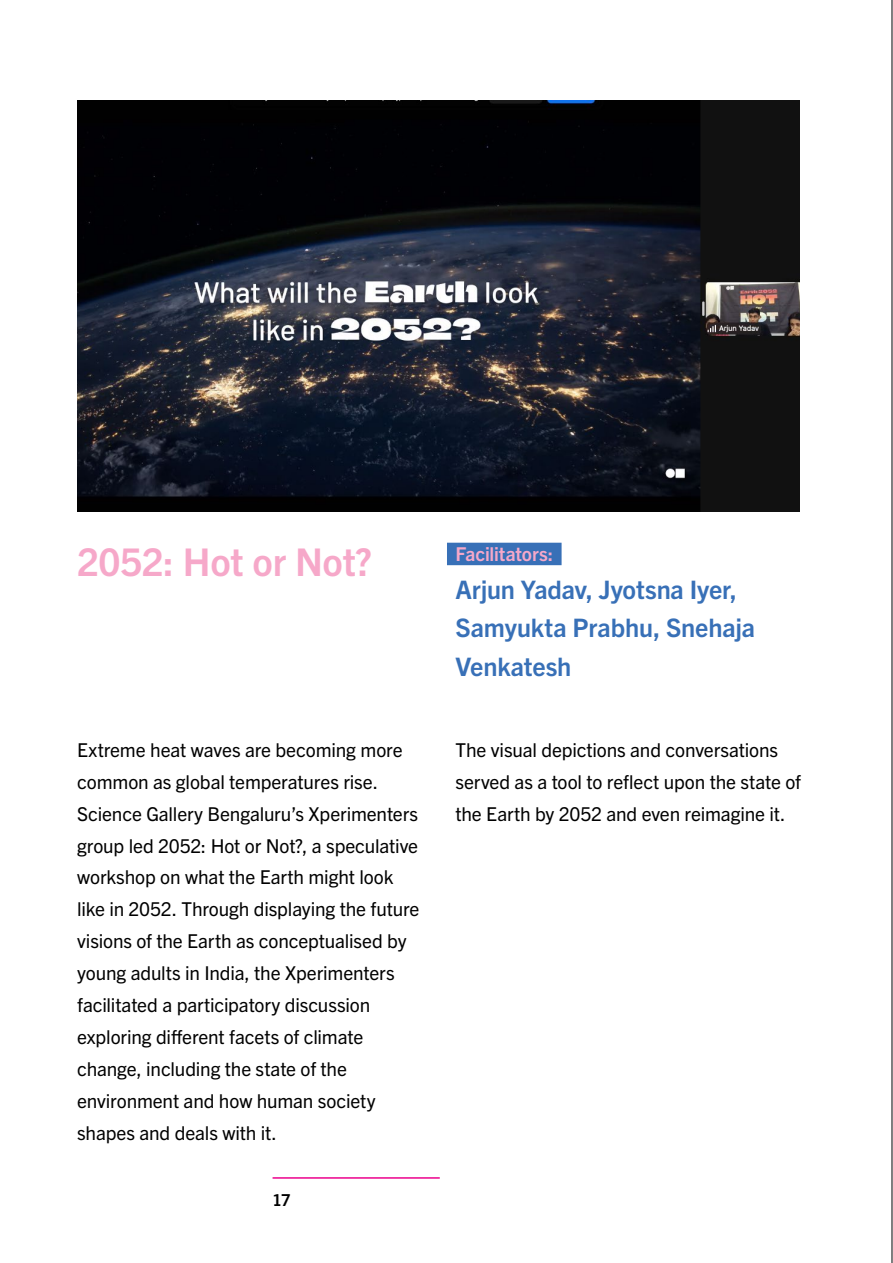
<style>
.page{position:relative;width:893px;height:1263px;background:#fff}
.page>*{position:absolute;margin:0;border:0;box-sizing:border-box;transform-origin:0 0}
.t1{font:700 38.25px "Trade Gothic Next LT Pro";letter-spacing:-.01em;color:#f6a8c9}
.t2{font:700 25.5px/38.2px "Trade Gothic Next LT Pro";letter-spacing:-.005em;color:#3870b7}
.t3{font:19.2px/32px "Trade Gothic Next LT Pro";letter-spacing:-.01em;color:#000}
.t4{font:700 19.2px "Trade Gothic Next LT Pro";letter-spacing:-.005em;color:#f6a8c9}
.t5{font:700 16.5px "Trade Gothic Next LT Pro";color:#000}
</style>
<div class="page">
<hr style="left:273px;top:1177px;width:167px;height:2px;background:#ec008c">
<hr style="left:892px;top:0;width:1px;height:1263px;background:#000">
<div style="left:447px;top:543px;width:115px;height:22px;background:#3870b7"></div>
<img style="left:77px;top:100px;width:722px;height:411px">
<h1 class="t1" style="left:77px;top:535px;width:296px">2052: Hot or Not?</h1>
<p class="t4" style="left:455px;top:541px;width:99px">Facilitators:</p>
<h2 class="t2" style="left:455px;top:569px;width:301px">Arjun Yadav, Jyotsna Iyer,<br>Samyukta Prabhu, Snehaja<br>Venkatesh</h2>
<p class="t3" style="left:77px;top:733px;width:344px">Extreme heat waves are becoming more common as global temperatures rise.<br>Science Gallery Bengaluru’s Xperimenters group led 2052: Hot or Not?, a speculative workshop on what the Earth might look like in 2052. Through displaying the future visions of the Earth as conceptualised by young adults in India, the Xperimenters facilitated a participatory discussion exploring different facets of climate change, including the state of the environment and how human society shapes and deals with it.</p>
<p class="t3" style="left:455px;top:733px;width:347px">The visual depictions and conversations served as a tool to reflect upon the state of the Earth by 2052 and even reimagine it.</p>
<p class="t5" style="left:273px;top:1188px;width:20px">17</p>
</div>
